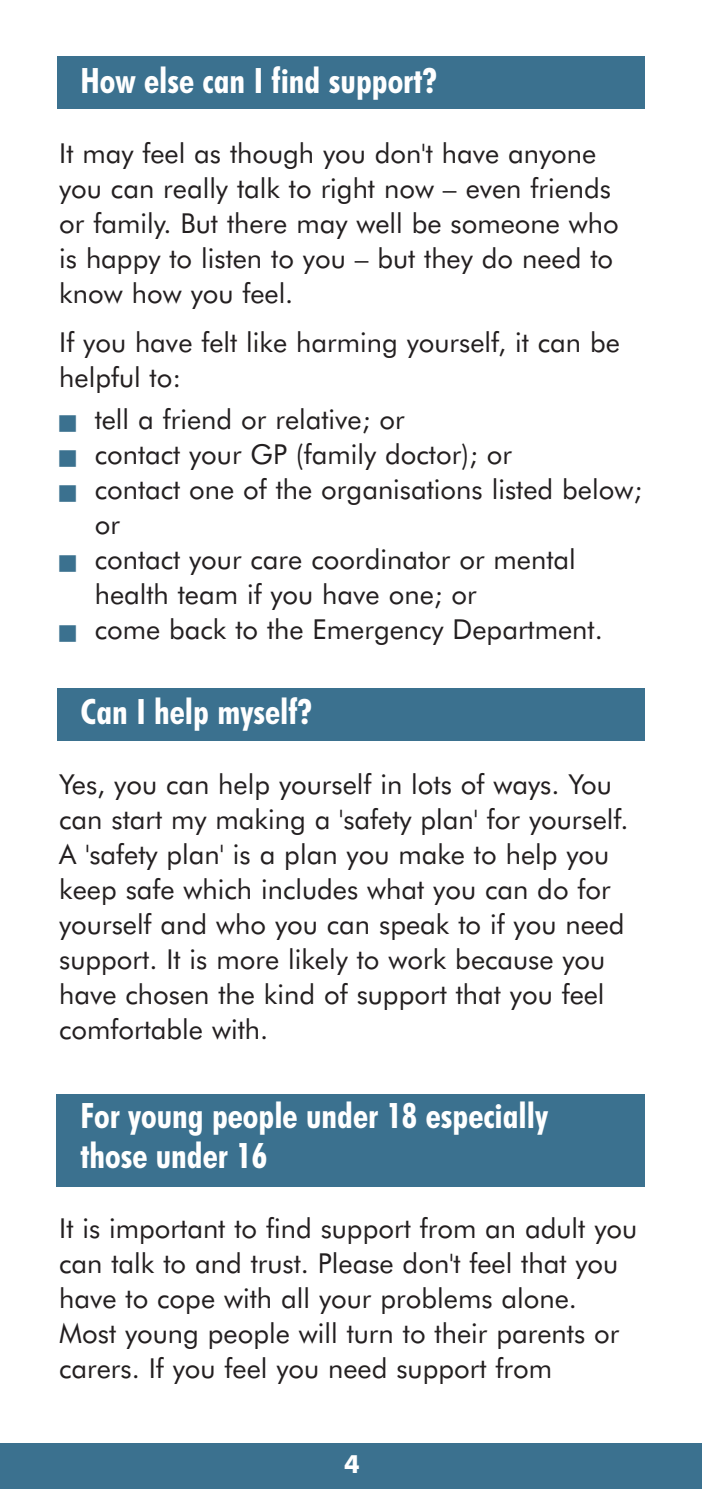
<style>
.page{position:relative;width:702px;height:1489px;background:#fff}
.page>*{position:absolute;margin:0;border:0;box-sizing:border-box;transform-origin:0 0}
.t1{font:700 condensed 35px/40px "Futura BT";color:#fff}
.t2{font:27.5px/35px "Futura BT";color:#231f20}
.t3{font:700 25px "Futura BT";color:#fff}
.s1{color:#3b718f}
</style>
<div class="page">
<div style="left:57px;top:1094px;width:588px;height:92px;background:#3b718f"></div>
<div style="left:57px;top:688px;width:587px;height:52px;background:#3b718f"></div>
<div style="left:57px;top:57px;width:587px;height:52px;background:#3b718f"></div>
<div style="left:0;top:1443px;width:702px;height:45px;background:#3b718f"></div>
<p class="t1" style="left:80px;top:63px;width:358px">How else can I find support?</p>
<p class="t2" style="left:59px;top:138px;width:561px">It may feel as though you don't have anyone you can really talk to right now – even friends or family. But there may well be someone who is happy to listen to you – but they do need to know how you feel.</p>
<p class="t2" style="left:59px;top:327px;width:562px">If you have felt like harming yourself, it can be helpful to:</p>
<p class="t2" style="left:59px;top:404px;width:347px"><span class="s1">■</span> tell a friend or relative; or</p>
<p class="t2" style="left:59px;top:439px;width:454px"><span class="s1">■</span> contact your GP (family doctor); or</p>
<p class="t2" style="left:95px;top:474px;width:549px;text-indent:-35px"><span class="s1">■</span> contact one of the organisations listed below; or</p>
<p class="t2" style="left:95px;top:544px;width:482px;text-indent:-35px"><span class="s1">■</span> contact your care coordinator or mental health team if you have one; or</p>
<p class="t2" style="left:59px;top:614px;width:545px"><span class="s1">■</span> come back to the Emergency Department.</p>
<p class="t1" style="left:80px;top:693px;width:233px">Can I help myself?</p>
<p class="t2" style="left:59px;top:768px;width:571px">Yes, you can help yourself in lots of ways. You can start my making a 'safety plan' for yourself.<br>A 'safety plan' is a plan you make to help you keep safe which includes what you can do for yourself and who you can speak to if you need support. It is more likely to work because you have chosen the kind of support that you feel comfortable with.</p>
<p class="t1" style="left:80px;top:1098px;width:469px">For young people under 18 especially those under 16</p>
<p class="t2" style="left:59px;top:1212px;width:579px">It is important to find support from an adult you can talk to and trust. Please don't feel that you have to cope with all your problems alone.<br>Most young people will turn to their parents or carers. If you feel you need support from</p>
<p class="t3" style="left:344px;top:1453px;width:17px">4</p>
</div>
